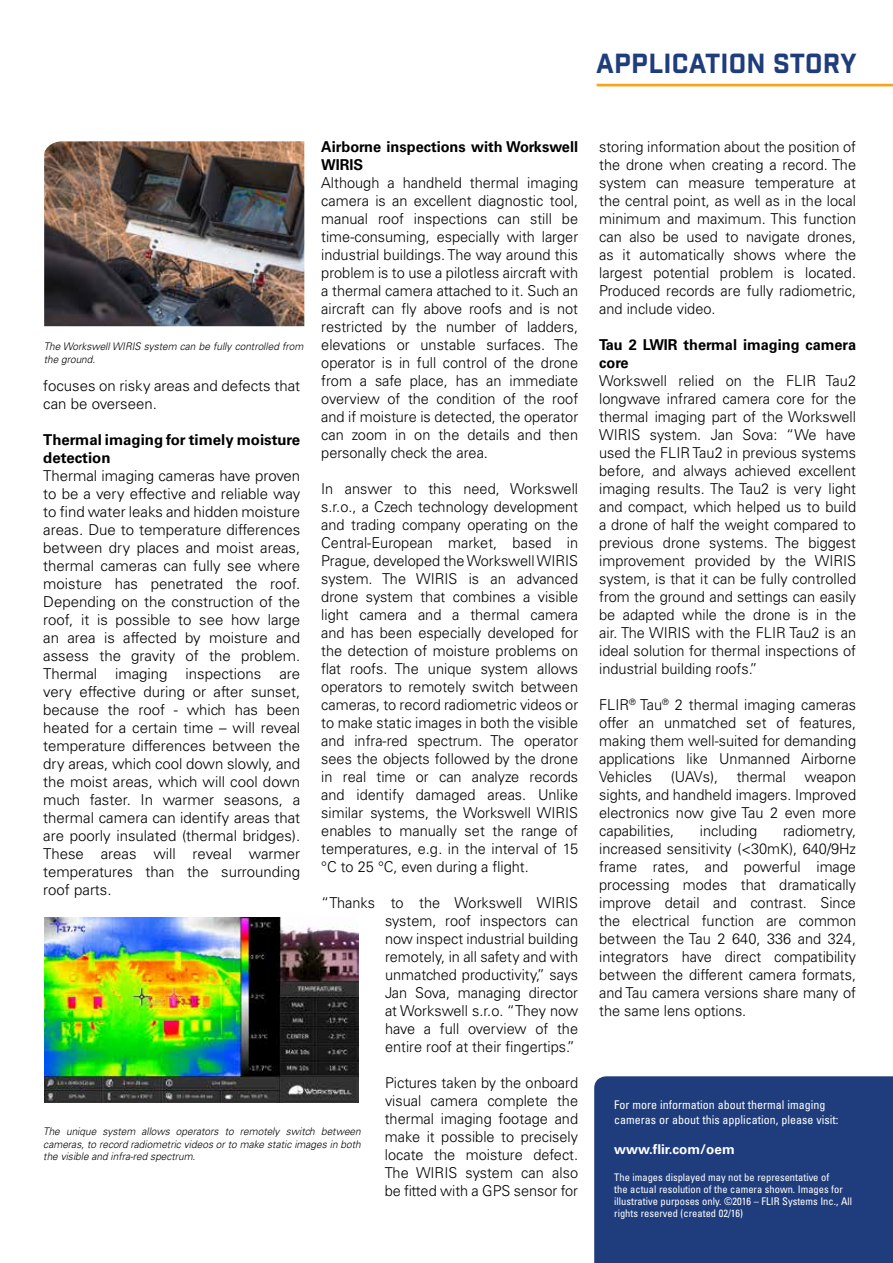
<style>
.page{position:relative;width:893px;height:1263px;background:#fff}
.page>*{position:absolute;margin:0;border:0;box-sizing:border-box;transform-origin:0 0}
.t1{font:700 26.85px "Industry";letter-spacing:.01em;color:#1f3d7c}
.t2{font:300 15px/18px "Univers LT Std";color:#000;text-align:justify}
.t3{font:700 15px/18px "Univers LT Std";color:#000}
.t4{font:700 13.5px "Univers LT Std";color:#fff}
.t5{font:condensed 12px/15px "Univers LT Std";color:#fff}
.t6{font:italic 300 10.5px/12.6px "Univers LT Std";color:#000;scale:.96 1}
.t7{font:condensed 10.5px/12px "Univers LT Std";color:#fff}
</style>
<div class="page">
<div style="left:594px;top:1076px;width:299px;height:187px;background:#1f3d7c"></div>
<hr style="left:597px;top:84px;width:296px;height:2px;background:#faa21b">
<img style="left:44px;top:141px;width:260px;height:185px">
<img style="left:45px;top:918px;width:314px;height:185px">
<h1 class="t1" style="left:596px;top:47px;width:262px">APPLICATION STORY</h1>
<p class="t3" style="left:321px;top:138px;width:258px">Airborne inspections with Workswell<br>WIRIS</p>
<p class="t2" style="left:321px;top:174px;width:258px">Although a handheld thermal imaging camera is an excellent diagnostic tool, manual roof inspections can still be time-consuming, especially with larger industrial buildings. The way around this problem is to use a pilotless aircraft with a thermal camera attached to it. Such an aircraft can fly above roofs and is not restricted by the number of ladders, elevations or unstable surfaces. The operator is in full control of the drone from a safe place, has an immediate overview of the condition of the roof and if moisture is detected, the operator can zoom in on the details and then personally check the area.</p>
<p class="t2" style="left:321px;top:480px;width:258px">In answer to this need, Workswell s.r.o., a Czech technology development and trading company operating on the Central-European market, based in Prague, developed the Workswell WIRIS system. The WIRIS is an advanced drone system that combines a visible light camera and a thermal camera and has been especially developed for the detection of moisture problems on flat roofs. The unique system allows operators to remotely switch between cameras, to record radiometric videos or to make static images in both the visible and infra-red spectrum. The operator sees the objects followed by the drone in real time or can analyze records and identify damaged areas. Unlike similar systems, the Workswell WIRIS enables to manually set the range of temperatures, e.g. in the interval of 15 °C to 25 °C, even during a flight.</p>
<p class="t2" style="left:385px;top:894px;width:195px;text-indent:-64px">“Thanks to the Workswell WIRIS system, roof inspectors can now inspect industrial building remotely, in all safety and with unmatched productivity,” says Jan Sova, managing director at Workswell s.r.o. “They now have a full overview of the entire roof at their fingertips.”</p>
<p class="t2" style="left:385px;top:1074px;width:195px">Pictures taken by the onboard visual camera complete the thermal imaging footage and make it possible to precisely locate the moisture defect.<br>The WIRIS system can also be fitted with a GPS sensor for</p>
<p class="t6" style="left:44px;top:340px;width:272px">The Workswell WIRIS system can be fully controlled from the ground.</p>
<p class="t2" style="left:43px;top:377px;width:258px">focuses on risky areas and defects that can be overseen.</p>
<p class="t3" style="left:43px;top:431px;width:258px">Thermal imaging for timely moisture detection</p>
<p class="t2" style="left:43px;top:467px;width:258px">Thermal imaging cameras have proven to be a very effective and reliable way to find water leaks and hidden moisture areas. Due to temperature differences between dry places and moist areas, thermal cameras can fully see where moisture has penetrated the roof.<br>Depending on the construction of the roof, it is possible to see how large an area is affected by moisture and assess the gravity of the problem.<br>Thermal imaging inspections are very effective during or after sunset, because the roof - which has been heated for a certain time – will reveal temperature differences between the dry areas, which cool down slowly, and the moist areas, which will cool down much faster. In warmer seasons, a thermal camera can identify areas that are poorly insulated (thermal bridges).<br>These areas will reveal warmer temperatures than the surrounding roof parts.</p>
<p class="t6" style="left:43px;top:1125px;width:332px;text-align:justify">The unique system allows operators to remotely switch between cameras, to record radiometric videos or to make static images in both the visible and infra-red spectrum.</p>
<p class="t2" style="left:599px;top:138px;width:258px">storing information about the position of the drone when creating a record. The system can measure temperature at the central point, as well as in the local minimum and maximum. This function can also be used to navigate drones, as it automatically shows where the largest potential problem is located.<br>Produced records are fully radiometric, and include video.</p>
<p class="t3" style="left:599px;top:336px;width:258px">Tau 2 LWIR thermal imaging camera core</p>
<p class="t2" style="left:599px;top:372px;width:258px">Workswell relied on the FLIR Tau2 longwave infrared camera core for the thermal imaging part of the Workswell WIRIS system. Jan Sova: “We have used the FLIR Tau2 in previous systems before, and always achieved excellent imaging results. The Tau2 is very light and compact, which helped us to build a drone of half the weight compared to previous drone systems. The biggest improvement provided by the WIRIS system, is that it can be fully controlled from the ground and settings can easily be adapted while the drone is in the air. The WIRIS with the FLIR Tau2 is an ideal solution for thermal inspections of industrial building roofs.”</p>
<p class="t2" style="left:599px;top:696px;width:258px">FLIR<sup>®</sup> Tau<sup>®</sup> 2 thermal imaging cameras offer an unmatched set of features, making them well-suited for demanding applications like Unmanned Airborne Vehicles (UAVs), thermal weapon sights, and handheld imagers. Improved electronics now give Tau 2 even more capabilities,</p>
<p class="t2" style="left:599px;top:822px;width:258px;text-indent:184px">radiometry, increased sensitivity (&lt;30mK), 640/9Hz frame rates, and powerful image processing modes that dramatically improve detail and contrast. Since the electrical function are common between the Tau 2 640, 336 and 324, integrators have direct compatibility between the different camera formats, and Tau camera versions share many of the same lens options.</p>
<p class="t2" style="left:700px;top:822px;width:59px">including</p>
<p class="t5" style="left:614px;top:1097px;width:226px">For more information about thermal imaging cameras or about this application, please visit:</p>
<p class="t4" style="left:614px;top:1141px;width:122px">www.flir.com/oem</p>
<p class="t7" style="left:614px;top:1171px;width:239px">The images displayed may not be representative of<br>the actual resolution of the camera shown. Images for illustrative purposes only. ©2016 – FLIR Systems Inc., All rights reserved (created 02/16)</p>
</div>
